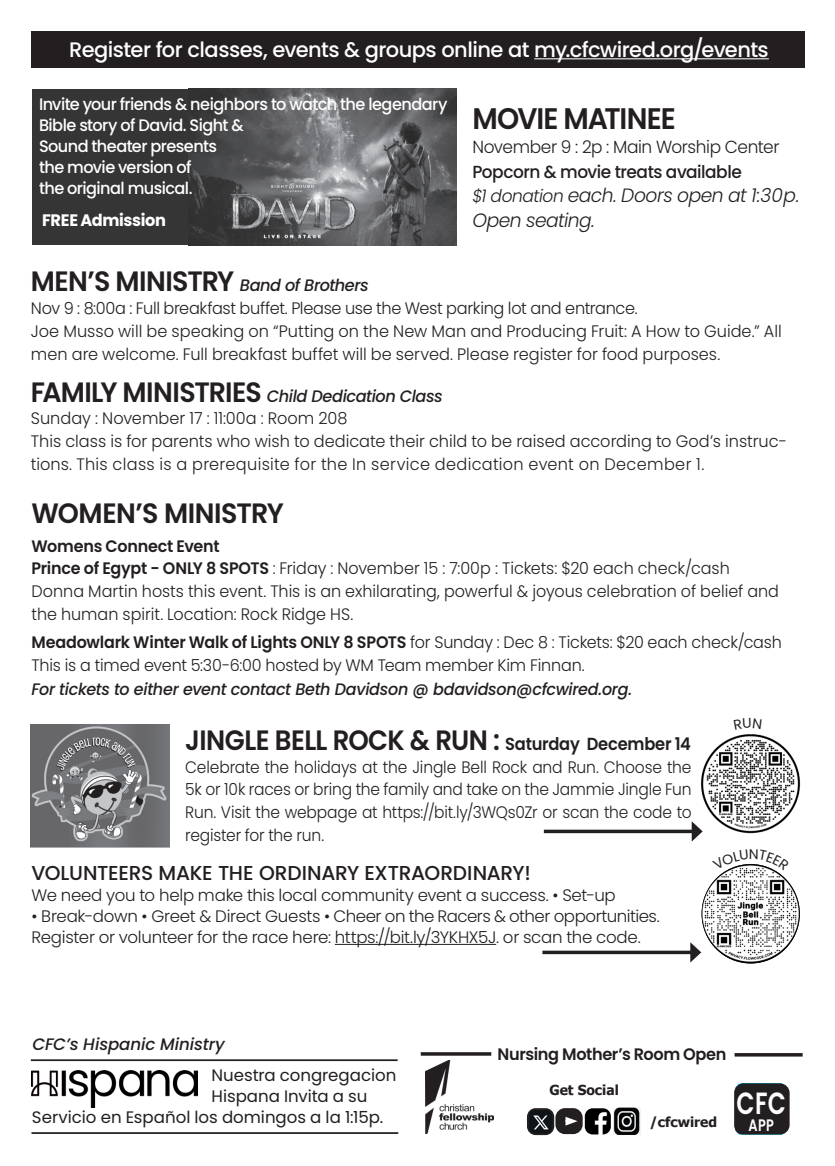
<style>
.page{position:relative;width:835px;height:1166px;background:#fff}
.page>*{position:absolute;margin:0;border:0;box-sizing:border-box;transform-origin:0 0}
.t1{font:condensed 30.62px "Tall Dark And Handsome";color:#fff}
.t2{font:600 30.62px "Poppins";color:#fff;scale:.77 1}
.t3{font:600 29.75px "Poppins";letter-spacing:-.035em;color:#231f20;scale:.95 1}
.t4{font:600 28px "Poppins";letter-spacing:-.02em;color:#231f20;scale:.93 1}
.t5{font:600 28px "Poppins";letter-spacing:-.02em;color:#231f20;scale:.96 1}
.t6{font:500 21px "Poppins";letter-spacing:-.025em;color:#fff}
.t7{font:500 20.12px "Poppins";letter-spacing:-.015em;color:#231f20}
.t8{font:italic 300 19.25px "Poppins";letter-spacing:-.025em;color:#231f20}
.t9{font:300 17.5px "Poppins";letter-spacing:-.02em;color:#231f20}
.t10{font:500 17.5px "Poppins";letter-spacing:-.025em;color:#231f20}
.t11{font:300 16.62px/22.8px "Poppins";letter-spacing:-.005em;color:#231f20}
.t12{font:300 16.62px/22.8px "Poppins";letter-spacing:-.005em;color:#231f20;scale:.96 1}
.t13{font:300 16.62px/22.8px "Poppins";letter-spacing:-.005em;color:#231f20;text-align:justify;scale:.93 1}
.t14{font:500 16.62px "Poppins";letter-spacing:-.035em;color:#fff}
.t15{font:italic 500 16.62px "Poppins";letter-spacing:-.02em;color:#231f20}
.t16{font:16.62px/21px "Poppins";color:#231f20}
.t17{font:300 16.62px "Poppins";letter-spacing:-.03em;color:#231f20}
.t18{font:italic 500 16.62px "Poppins";letter-spacing:-.02em;color:#231f20;scale:.96 1}
.t19{font:600 16.62px "Poppins";letter-spacing:-.02em;color:#231f20}
.t20{font:600 16.62px "Poppins";letter-spacing:-.02em;color:#231f20;scale:.96 1}
.t21{font:700 16.62px "Poppins";letter-spacing:-.025em;color:#fff}
.t22{font:600 16.62px "Poppins";color:#fff;scale:.77 1}
.t23{font:700 13.83px "Tahoma";color:#231f20}
.s1{font-size:17.5px}
.s2{font-weight:600;font-style:normal;font-size:28px}
.s3{font-weight:600}
</style>
<div class="page">
<div style="left:32px;top:90px;width:163px;height:155px;background:#363536"></div>
<img style="left:188px;top:89px;width:269px;height:156px">
<div style="left:31px;top:32px;width:774px;height:36px;background:#231f20"></div>
<hr style="left:534px;top:58px;width:235px;height:1px;background:#fff">
<img style="left:425px;top:1060px;width:68px;height:73px">
<hr style="left:421px;top:1052px;width:70px;height:3px;background:#231f20">
<hr style="left:734px;top:1053px;width:68px;height:3px;background:#231f20">
<img style="left:32px;top:1070px;width:165px;height:37px">
<hr style="left:31px;top:1059px;width:367px;height:2px;background:#231f20">
<hr style="left:32px;top:1132px;width:366px;height:1px;background:#231f20">
<img style="left:530px;top:1111px;width:21px;height:21px">
<div style="left:527px;top:1108px;width:27px;height:27px;border:2px solid #231f20;border-radius:8px"></div>
<div style="left:736px;top:1085px;width:52px;height:47px;background:#231f20;border-radius:8px"></div>
<div style="left:734px;top:1083px;width:55px;height:51px;border:4px solid #231f20;border-radius:8px"></div>
<img style="left:585px;top:1108px;width:26px;height:26px">
<img style="left:614px;top:1107px;width:26px;height:27px">
<div style="left:557px;top:1109px;width:24px;height:23px;background:#231f20;border-radius:8px"></div>
<div style="left:555px;top:1108px;width:27px;height:26px;border:4px solid #231f20;border-radius:8px"></div>
<svg style="left:565px;top:1116px;width:12px;height:9px"></svg>
<img style="left:31px;top:724px;width:138px;height:123px">
<img style="left:700px;top:734px;width:101px;height:100px">
<hr style="left:335px;top:944px;width:161px;height:1px;background:#231f20">
<img style="left:701px;top:870px;width:99px;height:93px">
<svg style="left:542px;top:950px;width:148px;height:4px"></svg>
<svg style="left:690px;top:942px;width:11px;height:20px"></svg>
<svg style="left:544px;top:829px;width:148px;height:4px"></svg>
<svg style="left:692px;top:821px;width:10px;height:20px"></svg>
<svg style="left:727px;top:864px;width:47px;height:6px"></svg>
<p class="t6" style="left:69px;top:37px;width:701px">Register for classes, events &amp; groups online at my.cfcwired.org/events</p>
<p class="t14" style="left:39px;top:95px;width:410px">Invite your friends &amp; neighbors to watch the legendary</p>
<p class="t14" style="left:39px;top:116px;width:206px">Bible story of David. Sight &amp;</p>
<p class="t14" style="left:39px;top:137px;width:180px">Sound theater presents</p>
<p class="t14" style="left:39px;top:158px;width:154px">the movie version of</p>
<p class="t14" style="left:39px;top:179px;width:155px">the original musical.</p>
<p class="t21" style="left:42px;top:211px;width:125px">FREE Admission</p>
<p class="t3" style="left:472px;top:101px;width:216px">MOVIE MATINEE</p>
<p class="t9" style="left:472px;top:137px;width:309px">November 9 : 2p : Main Worship Center</p>
<p class="t10" style="left:472px;top:161px;width:271px">Popcorn &amp; movie treats available</p>
<p class="t8" style="left:472px;top:184px;width:329px"><span class="s1">$1 donation</span> each. Doors open at 1:30p.</p>
<p class="t8" style="left:472px;top:209px;width:124px">Open seating.</p>
<p class="t15" style="left:31px;top:276px;width:339px"><span class="s2">MEN’S MINISTRY</span> Band of Brothers</p>
<p class="t11" style="left:31px;top:297px;width:608px">Nov 9 : 8:00a : Full breakfast buffet. Please use the West parking lot and entrance.</p>
<p class="t11" style="left:31px;top:320px;width:752px">Joe Musso will be speaking on “Putting on the New Man and Producing Fruit: A How to Guide.” All men are welcome. Full breakfast buffet will be served. Please register for food purposes.</p>
<p class="t15" style="left:31px;top:386px;width:413px"><span class="s2">FAMILY MINISTRIES</span> Child Dedication Class</p>
<p class="t11" style="left:31px;top:407px;width:318px">Sunday : November 17 : 11:00a : Room 208</p>
<p class="t11" style="left:31px;top:430px;width:758px">This class is for parents who wish to dedicate their child to be raised according to God’s instruc&shy;tions. This class is a prerequisite for the In service dedication event on December 1.</p>
<p class="t5" style="left:32px;top:497px;width:264px">WOMEN’S MINISTRY</p>
<p class="t20" style="left:32px;top:536px;width:197px">Womens Connect Event</p>
<p class="t12" style="left:32px;top:557px;width:729px"><span class="s3">Prince of Egypt - ONLY 8 SPOTS</span> : Friday : November 15 : 7:00p : Tickets: $20 each check/cash</p>
<p class="t12" style="left:32px;top:580px;width:780px">Donna Martin hosts this event. This is an exhilarating, powerful &amp; joyous celebration of belief and the human spirit. Location: Rock Ridge HS.</p>
<p class="t12" style="left:32px;top:630px;width:783px"><span class="s3">Meadowlark Winter Walk of Lights ONLY 8 SPOTS</span> for Sunday : Dec 8 : Tickets: $20 each check/cash</p>
<p class="t12" style="left:32px;top:653px;width:578px">This is a timed event 5:30-6:00 hosted by WM Team member Kim Finnan.</p>
<p class="t18" style="left:32px;top:679px;width:627px">For tickets to either event contact Beth Davidson @ bdavidson@cfcwired.org.</p>
<p class="t4" style="left:185px;top:723px;width:545px">JINGLE BELL ROCK &amp; RUN : <span class="s1">Saturday December 14</span></p>
<p class="t13" style="left:185px;top:755px;width:546px">Celebrate the holidays at the Jingle Bell Rock and Run. Choose the 5k or 10k races or bring the family and take on the Jammie Jingle Fun Run. Visit the webpage at https://bit.ly/3WQs0Zr or scan the code to register for the run.</p>
<p class="t7" style="left:32px;top:861px;width:501px">VOLUNTEERS MAKE THE ORDINARY EXTRAORDINARY!</p>
<p class="t11" style="left:32px;top:883px;width:586px">We need you to help make this local community event a success. • Set-up</p>
<p class="t17" style="left:32px;top:906px;width:630px">• Break-down • Greet &amp; Direct Guests • Cheer on the Racers &amp; other opportunities.</p>
<p class="t11" style="left:32px;top:925px;width:611px">Register or volunteer for the race here: https://bit.ly/3YKHX5J. or scan the code.</p>
<p class="t15" style="left:32px;top:1034px;width:194px">CFC’s Hispanic Ministry</p>
<p class="t16" style="left:211px;top:1065px;width:186px">Nuestra congregacion</p>
<p class="t16" style="left:32px;top:1086px;width:353px;text-indent:179px">Hispana Invita a su<br>Servicio en Español los domingos a la 1:15p.</p>
<p class="t19" style="left:497px;top:1044px;width:230px">Nursing Mother’s Room Open</p>
<p class="t23" style="left:549px;top:1079px;width:71px">Get Social</p>
<p class="t23" style="left:650px;top:1112px;width:69px">/cfcwired</p>
<p class="t2" style="left:736px;top:1085px;width:66px">CFC</p>
<p class="t22" style="left:748px;top:1115px;width:35px">APP</p>
<p class="t1" style="left:743px;top:1090px;width:40px">C F C</p>
</div>
